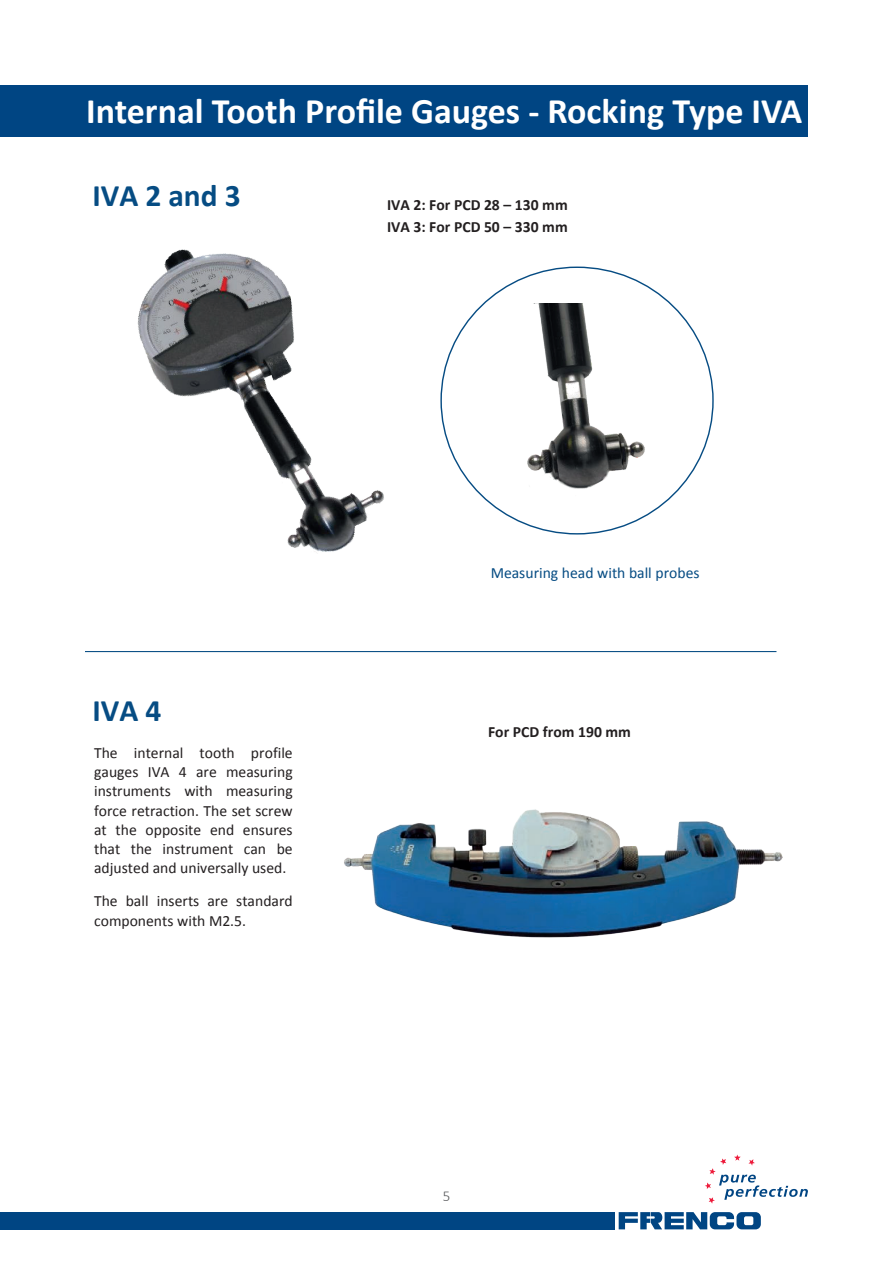
<style>
.page{position:relative;width:893px;height:1263px;background:#fff}
.page>*{position:absolute;margin:0;border:0;box-sizing:border-box;transform-origin:0 0}
.t1{font:700 36px "Calibri";color:#fff}
.t2{font:700 31.35px "Calibri";color:#064c83}
.t3{font:15.6px/19px "Calibri";color:#231f20;text-align:justify}
.t4{font:700 15.6px/21.9px "Calibri";color:#231f20}
.t5{font:15.6px "Calibri";color:#064c83}
.t6{font:300 15px "Calibri";color:#57585a}
</style>
<div class="page">
<div style="left:0;top:85px;width:808px;height:51px;background:#004583"></div>
<img style="left:85px;top:249px;width:472px;height:404px">
<img style="left:524px;top:304px;width:131px;height:221px">
<img style="left:344px;top:809px;width:439px;height:129px">
<hr style="left:85px;top:651px;width:691px;height:1px;background:#064c83">
<svg style="left:619px;top:1212px;width:142px;height:17px"></svg>
<svg style="left:705px;top:1154px;width:103px;height:49px"></svg>
<div style="left:0;top:1212px;width:614px;height:17px;background:#004583"></div>
<h1 class="t1" style="left:86px;top:86px;width:718px">Internal Tooth Profile Gauges - Rocking Type IVA</h1>
<h2 class="t2" style="left:93px;top:176px;width:150px">IVA 2 and 3</h2>
<p class="t4" style="left:387px;top:194px;width:182px">IVA 2: For PCD 28 – 130 mm<br>IVA 3: For PCD 50 – 330 mm</p>
<h2 class="t2" style="left:93px;top:691px;width:70px">IVA 4</h2>
<p class="t3" style="left:94px;top:743px;width:200px">The internal tooth profile gauges IVA 4 are measuring instruments with measuring force retraction. The set screw at the opposite end ensures that the instrument can be adjusted and universally used.</p>
<p class="t3" style="left:94px;top:892px;width:200px">The ball inserts are standard components with M2.5.</p>
<p class="t5" style="left:491px;top:562px;width:211px">Measuring head with ball probes</p>
<p class="t4" style="left:488px;top:721px;width:144px">For PCD from 190 mm</p>
<p class="t6" style="left:443px;top:1186px;width:9px">5</p>
</div>
